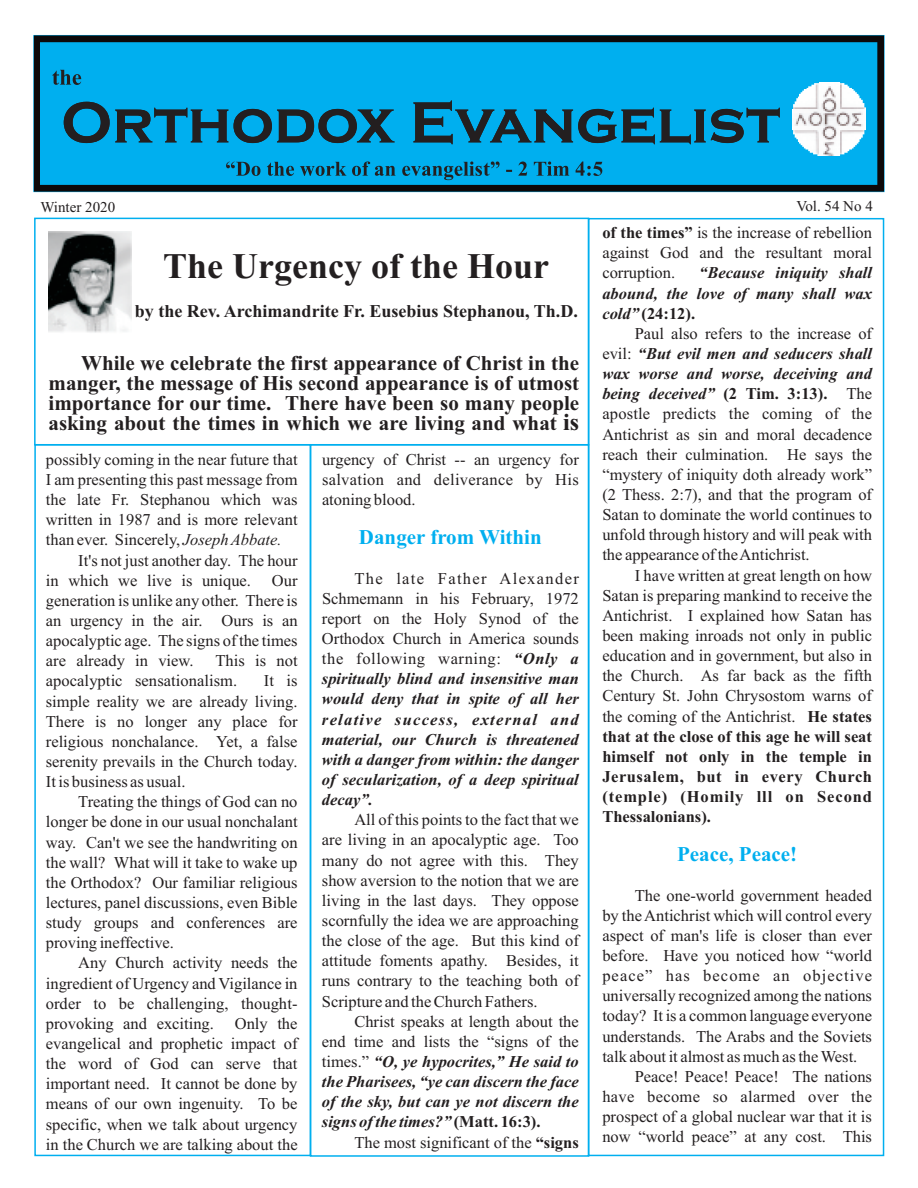
<style>
.page{position:relative;width:918px;height:1188px;background:#fff}
.page>*{position:absolute;margin:0;border:0;box-sizing:border-box;transform-origin:0 0}
.t1{font:700 36px "Times New Roman";color:#231f20}
.t2{font:700 21px/20.1px "Times New Roman";color:#231f20;text-align:justify}
.t3{font:700 21px "Times New Roman";color:#00afef}
.t4{font:700 18px "Times New Roman";color:#231f20}
.t5{font:16.5px/20.1px "Times New Roman";color:#231f20;text-align:justify}
.t6{font:italic 700 16.5px/20.1px "Times New Roman";color:#231f20;text-align:justify}
.t7{font:16.5px "Times New Roman";letter-spacing:.065em;color:#231f20}
.t8{font:16.5px "Times New Roman";letter-spacing:.02em;color:#231f20}
.t9{font:15px "Times New Roman";color:#231f20}
.s1{font-size:24px}
.s2{font-style:italic}
.s3{font-weight:400;font-style:normal}
.s4{font-style:normal}
.s5{font-weight:700}
.s6{font-weight:700;font-style:italic}
</style>
<div class="page">
<div style="left:34px;top:218px;width:555px;height:227px;border:2px solid #00afef"></div>
<svg style="left:34px;top:35px;width:850px;height:157px;background:#0197ce"></svg>
<svg style="left:52px;top:70px;width:29px;height:15px"></svg>
<svg style="left:64px;top:102px;width:164px;height:41px;background:#0e7298"></svg>
<svg style="left:234px;top:109px;width:161px;height:34px;background:#116788"></svg>
<svg style="left:413px;top:101px;width:367px;height:43px;background:#0d78a0"></svg>
<svg style="left:226px;top:161px;width:376px;height:19px;background:#078ebf"></svg>
<div style="left:588px;top:218px;width:296px;height:938px;border:2px solid #00afef"></div>
<div style="left:34px;top:444px;width:277px;height:712px;border:2px solid #00afef"></div>
<div style="left:310px;top:444px;width:279px;height:713px;border:2px solid #00afef"></div>
<img style="left:792px;top:82px;width:74px;height:74px">
<img style="left:49px;top:231px;width:82px;height:102px">
<p class="t9" style="left:40px;top:202px;width:76px">Winter 2020</p>
<h1 class="t1" style="left:163px;top:254px;width:387px">The Urgency of the Hour</h1>
<p class="t4" style="left:135px;top:305px;width:445px">by the Rev. Archimandrite Fr. Eusebius Stephanou, Th.D.</p>
<p class="t2" style="left:49px;top:355px;width:532px;text-indent:32px">While we celebrate the first appearance of Christ in the manger, the message of His second appearance is of utmost importance for our time. There have been so many people asking about the times in which we are living and what <span class="s1">is</span></p>
<p class="t5" style="left:46px;top:451px;width:253px">possibly coming in the near future that</p>
<p class="t5" style="left:46px;top:471px;width:253px">I am presenting this past message from</p>
<p class="t5" style="left:46px;top:491px;width:253px">the late Fr. Stephanou which was</p>
<p class="t5" style="left:46px;top:511px;width:253px">written in 1987 and is more relevant</p>
<p class="t5" style="left:46px;top:531px;width:237px">than ever. Sincerely, <span class="s2">Joseph Abbate.</span></p>
<p class="t5" style="left:78px;top:552px;width:221px">It's not just another day. The hour</p>
<p class="t5" style="left:46px;top:572px;width:207px">in which we live is unique.</p>
<p class="t5" style="left:46px;top:572px;width:253px;text-indent:226px">Our generation is unlike any other. There is an urgency in the air. Ours is an apocalyptic age. The signs of the times are already in view.</p>
<p class="t5" style="left:46px;top:652px;width:253px;text-indent:170px">This is not apocalyptic sensationalism.</p>
<p class="t5" style="left:46px;top:672px;width:253px;text-indent:218px">It is simple reality we are already living.<br>There is no longer any place for religious nonchalance. Yet, a false serenity prevails in the Church today.<br>It is business as usual.</p>
<p class="t5" style="left:46px;top:793px;width:253px;text-indent:32px">Treating the things of God can no longer be done in our usual nonchalant way. Can't we see the handwriting on the wall? What will it take to wake up the Orthodox? Our familiar religious lectures, panel discussions, even Bible study groups and conferences are proving ineffective.</p>
<p class="t5" style="left:46px;top:954px;width:253px;text-indent:32px">Any Church activity needs the ingredient of Urgency and Vigilance in order to be challenging, thought&shy;provoking and exciting.</p>
<p class="t5" style="left:46px;top:1015px;width:253px;text-indent:189px">Only the evangelical and prophetic impact of the word of God can serve that important need. It cannot be done by means of our own ingenuity. To be specific, when we talk about urgency in the Church we are talking about the</p>
<p class="t5" style="left:322px;top:451px;width:258px">urgency of Christ -- an urgency for salvation and deliverance by His atoning blood.</p>
<p class="t3" style="left:359px;top:530px;width:184px">Danger from Within</p>
<p class="t6" style="left:322px;top:570px;width:258px;text-indent:32px"><span class="s3">The late Father Alexander Schmemann in his February, 1972 report on the Holy Synod of the Orthodox Church in America sounds the following warning:</span> “Only a spiritually blind and insensitive man would deny that in spite of all her relative success, external and material, our Church is threatened with a danger from within: the danger of secularization, of a deep spiritual decay”.</p>
<p class="t5" style="left:322px;top:811px;width:258px;text-indent:32px">All of this points to the fact that we are living in an apocalyptic age. Too many do not agree with this. They show aversion to the notion that we are living in the last days. They oppose scornfully the idea we are approaching the close of the age. But this kind of attitude foments apathy. Besides, it runs contrary to the teaching both of Scripture and the Church Fathers.</p>
<p class="t6" style="left:322px;top:1013px;width:258px;text-indent:32px"><span class="s3">Christ speaks at length about the end time and lists the “signs of the times.”</span> “O, ye hypocrites,” He said to the Pharisees, “ye can discern the face of the sky, but can ye not discern the signs of the times?” <span class="s4">(Matt. 16:3).</span></p>
<p class="t5" style="left:354px;top:1134px;width:226px">The most significant of the <span class="s5">“signs</span></p>
<p class="t9" style="left:796px;top:201px;width:78px">Vol. 54 No 4</p>
<p class="t5" style="left:602px;top:224px;width:271px"><span class="s5">of the times”</span> is the increase of rebellion against God and the resultant moral corruption.</p>
<p class="t6" style="left:602px;top:265px;width:271px;text-indent:97px">“Because iniquity shall abound, the love of many shall wax cold” <span class="s4">(24:12).</span></p>
<p class="t5" style="left:602px;top:325px;width:271px;text-indent:32px">Paul also refers to the increase of evil: <span class="s6">“But evil men and seducers shall wax worse and worse, deceiving and being deceived”</span> <span class="s5">(2 Tim. 3:13).</span> The apostle predicts the coming of the Antichrist as sin and moral decadence reach their culmination. He says the “mystery of iniquity doth already work” (2 Thess. 2:7), and that the program of Satan to dominate the world continues to unfold through history and will peak with the appearance of the Antichrist.</p>
<p class="t5" style="left:602px;top:567px;width:271px;text-indent:32px">I have written at great length on how Satan is preparing mankind to receive the Antichrist. I explained how Satan has been making inroads not only in public education and in government, but also in the Church. As far back as the fifth Century St. John Chrysostom warns of the coming of the Antichrist. <span class="s5">He states that at the close of this age he will seat himself not only in the temple in Jerusalem, but in every Church (temple) (Homily lll on Second Thessalonians).</span></p>
<p class="t3" style="left:677px;top:847px;width:122px">Peace, Peace!</p>
<p class="t5" style="left:635px;top:887px;width:239px">The one-world government headed</p>
<p class="t5" style="left:602px;top:907px;width:271px">by the Antichrist which will control every</p>
<p class="t5" style="left:602px;top:927px;width:271px">aspect of man's life is closer than ever</p>
<p class="t5" style="left:602px;top:947px;width:271px">before. Have you noticed how “world</p>
<p class="t7" style="left:602px;top:970px;width:271px">peace” has become an objective</p>
<p class="t5" style="left:602px;top:987px;width:271px">universally recognized among the nations</p>
<p class="t5" style="left:602px;top:1007px;width:271px">today? It is a common language everyone</p>
<p class="t5" style="left:602px;top:1028px;width:271px">understands. The Arabs and the Soviets</p>
<p class="t5" style="left:602px;top:1048px;width:257px">talk about it almost as much as the West.</p>
<p class="t5" style="left:635px;top:1068px;width:239px">Peace! Peace! Peace! The nations</p>
<p class="t8" style="left:602px;top:1091px;width:271px">have become so alarmed over the</p>
<p class="t5" style="left:602px;top:1108px;width:271px">prospect of a global nuclear war that it is</p>
<p class="t5" style="left:602px;top:1128px;width:271px">now “world peace” at any cost. This</p>
</div>
